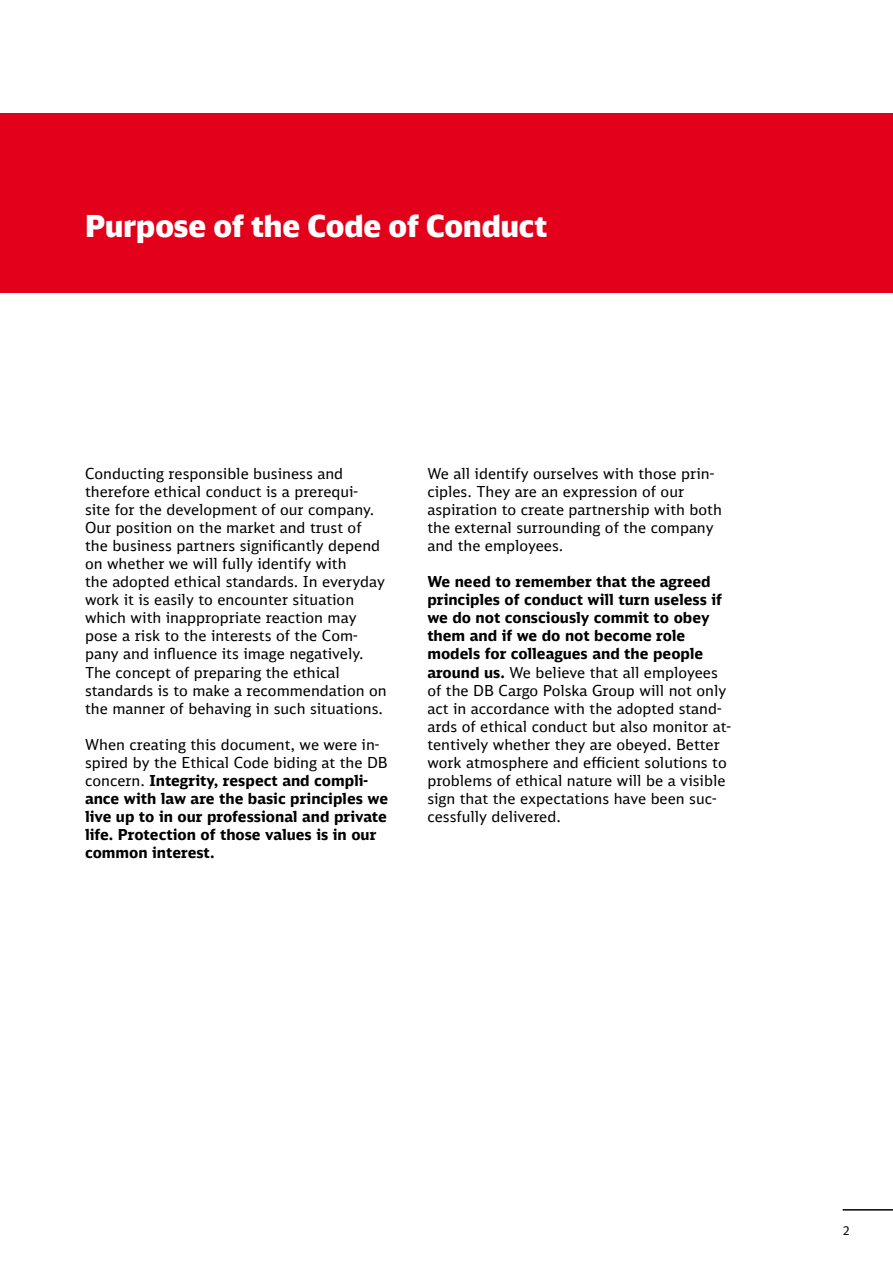
<style>
.page{position:relative;width:893px;height:1263px;background:#fff}
.page>*{position:absolute;margin:0;border:0;box-sizing:border-box;transform-origin:0 0}
.t1{font:900 30px "DB Head";color:#fff}
.t2{font:15px/18px "DB Sans";color:#000}
.t3{font:700 15px/18px "DB Sans";color:#000}
.t4{font:12px "DB Sans";color:#000}
.s1{font-weight:400}
.s2{font-weight:700}
</style>
<div class="page">
<hr style="left:843px;top:1209px;width:50px;height:1px;background:#000">
<div style="left:0;top:113px;width:893px;height:180px;background:#e2001a"></div>
<h1 class="t1" style="left:85px;top:207px;width:464px">Purpose of the Code of Conduct</h1>
<p class="t2" style="left:85px;top:465px;width:303px">Conducting responsible business and therefore ethical conduct is a prerequi&shy;site for the development of our company.<br>Our position on the market and trust of the business partners significantly depend on whether we will fully identify with<br>the adopted ethical standards. In everyday work it is easily to encounter situation which with inappropriate reaction may pose a risk to the interests of the Com&shy;pany and influence its image negatively.<br>The concept of preparing the ethical standards is to make a recommendation on the manner of behaving in such situations.</p>
<p class="t3" style="left:85px;top:735px;width:305px"><span class="s1">When creating this document, we were in&shy;spired by the Ethical Code biding at the DB concern.</span> Integrity, respect and compli&shy;ance with law are the basic principles we live up to in our professional and private life. Protection of those values is in our common interest.</p>
<p class="t2" style="left:427px;top:465px;width:296px">We all identify ourselves with those prin&shy;ciples. They are an expression of our aspiration to create partnership with both the external surrounding of the company and the employees.</p>
<p class="t2" style="left:427px;top:573px;width:305px"><span class="s2">We need to remember that the agreed principles of conduct will turn useless if we do not consciously commit to obey them and if we do not become role models for colleagues and the people around us.</span> We believe that all employees of the DB Cargo Polska Group will not only act in accordance with the adopted stand&shy;ards of ethical conduct but also monitor at&shy;tentively whether they are obeyed. Better work atmosphere and efficient solutions to problems of ethical nature will be a visible sign that the expectations have been suc&shy;cessfully delivered.</p>
<p class="t4" style="left:843px;top:1223px;width:9px">2</p>
</div>
